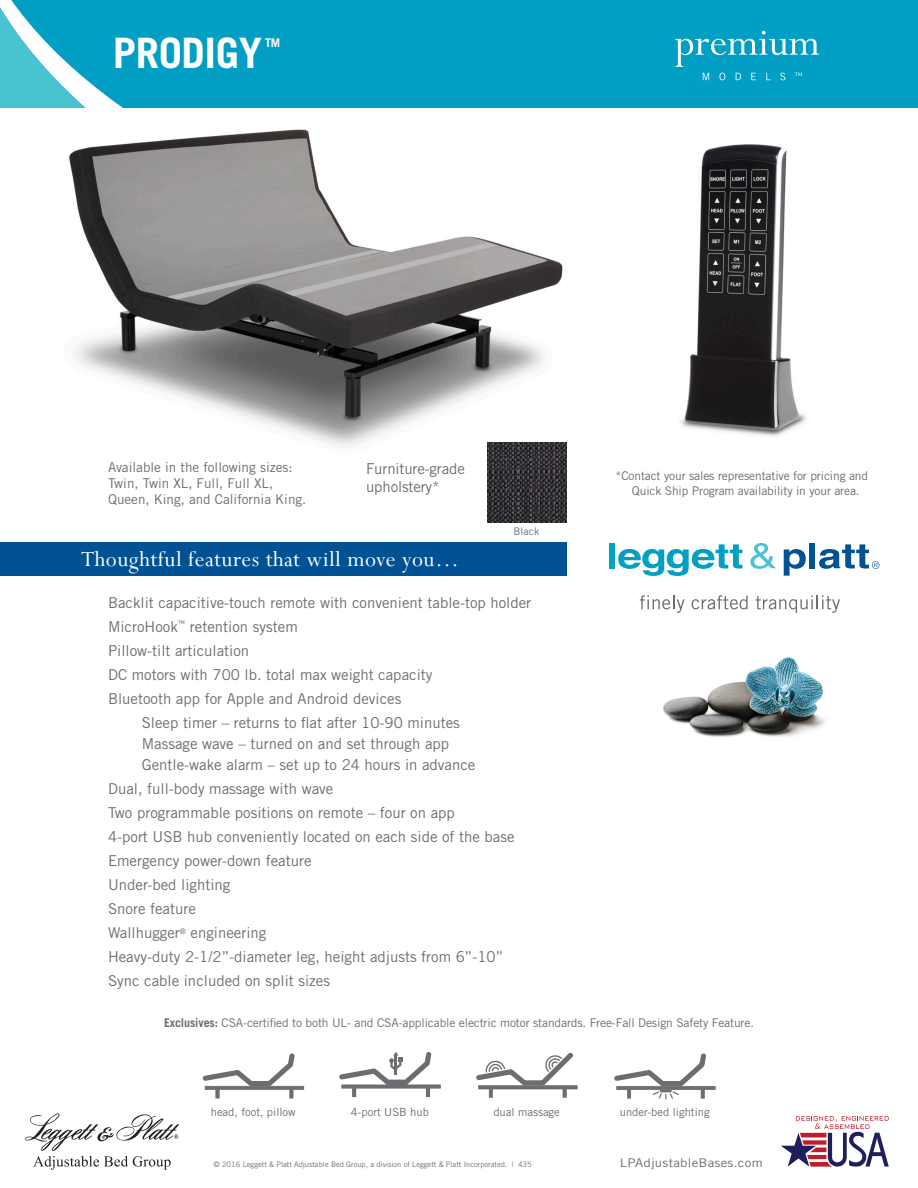
<style>
.page{position:relative;width:918px;height:1188px;background:#fff}
.page>*{position:absolute;margin:0;border:0;box-sizing:border-box;transform-origin:0 0}
.t1{font:700 42px "Trade Gothic";letter-spacing:-.01em;color:#fff}
.t2{font:24px "Perpetua";letter-spacing:.02em;color:#fff}
.t3{font:15px/18px "Trade Gothic";color:#6c6d70}
.t4{font:13.5px "Trade Gothic";color:#6c6d70}
.t5{font:12px/15px "Trade Gothic";letter-spacing:-.01em;color:#6c6d70}
.t6{font:12px "Trade Gothic";letter-spacing:.02em;color:#6c6d70;scale:1.1 1}
.t7{font:700 12px "Trade Gothic";color:#fff}
.t8{font:11.25px "Trade Gothic";color:#6c6d70}
.t9{font:10.5px "Trade Gothic";letter-spacing:.005em;color:#6c6d70}
.t10{font:7.5px "Trade Gothic";color:#6c6d70}
.s1{font-weight:700}
</style>
<div class="page">
<img style="left:663px;top:657px;width:163px;height:80px">
<div style="left:609px;top:543px;width:6px;height:25px;background:#009fc3"></div>
<svg style="left:618px;top:544px;width:125px;height:32px"></svg>
<svg style="left:750px;top:543px;width:26px;height:26px"></svg>
<svg style="left:784px;top:549px;width:22px;height:27px"></svg>
<div style="left:809px;top:543px;width:6px;height:25px;background:#005294"></div>
<svg style="left:819px;top:544px;width:60px;height:25px"></svg>
<svg style="left:640px;top:595px;width:45px;height:18px"></svg>
<svg style="left:692px;top:595px;width:56px;height:14px"></svg>
<svg style="left:756px;top:595px;width:84px;height:18px"></svg>
<div style="left:0;top:542px;width:567px;height:33px;background:#005294"></div>
<svg style="left:25px;top:1113px;width:154px;height:57px"></svg>
<div style="left:0;top:0;width:918px;height:108px;background:#009fc3"></div>
<svg style="left:0;top:0;width:123px;height:108px"></svg>
<svg style="left:781px;top:1116px;width:108px;height:51px"></svg>
<img style="left:681px;top:144px;width:126px;height:293px">
<img style="left:69px;top:129px;width:498px;height:317px">
<svg style="left:339px;top:1052px;width:102px;height:45px"></svg>
<hr style="left:395px;top:1055px;width:2px;height:20px;background:#6c6d70">
<svg style="left:476px;top:1052px;width:102px;height:46px"></svg>
<svg style="left:202px;top:1053px;width:102px;height:45px"></svg>
<svg style="left:614px;top:1053px;width:102px;height:47px"></svg>
<svg style="left:675px;top:31px;width:144px;height:49px"></svg>
<img style="left:487px;top:443px;width:80px;height:80px">
<p class="t1" style="left:113px;top:28px;width:151px">PRODIGY</p>
<p class="t7" style="left:265px;top:36px;width:17px">TM</p>
<p class="t4" style="left:108px;top:459px;width:186px">Available in the following sizes:</p>
<p class="t4" style="left:108px;top:475px;width:167px">Twin, Twin XL, Full, Full XL,</p>
<p class="t4" style="left:108px;top:491px;width:200px">Queen, King, and California King.</p>
<p class="t3" style="left:366px;top:460px;width:100px">Furniture-grade upholstery*</p>
<p class="t2" style="left:81px;top:544px;width:380px">Thoughtful features that will move you…</p>
<p class="t9" style="left:513px;top:525px;width:27px">Black</p>
<p class="t3" style="left:108px;top:594px;width:425px">Backlit capacitive-touch remote with convenient table-top holder</p>
<p class="t3" style="left:108px;top:618px;width:191px">MicroHook<sup>™</sup> retention system</p>
<p class="t3" style="left:108px;top:642px;width:143px">Pillow-tilt articulation</p>
<p class="t3" style="left:108px;top:666px;width:326px">DC motors with 700 lb. total max weight capacity</p>
<p class="t3" style="left:108px;top:690px;width:295px">Bluetooth app for Apple and Android devices</p>
<p class="t3" style="left:142px;top:714px;width:320px">Sleep timer – returns to flat after 10-90 minutes</p>
<p class="t3" style="left:142px;top:735px;width:309px">Massage wave – turned on and set through app</p>
<p class="t3" style="left:142px;top:756px;width:335px">Gentle-wake alarm – set up to 24 hours in advance</p>
<p class="t3" style="left:108px;top:780px;width:227px">Dual, full-body massage with wave</p>
<p class="t3" style="left:108px;top:804px;width:348px">Two programmable positions on remote – four on app</p>
<p class="t3" style="left:108px;top:828px;width:408px">4-port USB hub conveniently located on each side of the base</p>
<p class="t3" style="left:108px;top:852px;width:205px">Emergency power-down feature</p>
<p class="t3" style="left:108px;top:876px;width:124px">Under-bed lighting</p>
<p class="t3" style="left:108px;top:900px;width:89px">Snore feature</p>
<p class="t3" style="left:108px;top:924px;width:160px">Wallhugger<sup>®</sup> engineering</p>
<p class="t3" style="left:108px;top:948px;width:397px">Heavy-duty 2-1/2”-diameter leg, height adjusts from 6”-10”</p>
<p class="t3" style="left:108px;top:972px;width:224px">Sync cable included on split sizes</p>
<p class="t5" style="left:632px;top:468px;width:238px;text-indent:-16px">*Contact your sales representative for pricing and<br>Quick Ship Program availability in your area.</p>
<p class="t5" style="left:164px;top:1015px;width:592px"><span class="s1">Exclusives:</span> CSA-certified to both UL- and CSA-applicable electric motor standards. Free-Fall Design Safety Feature.</p>
<p class="t8" style="left:211px;top:1105px;width:86px">head, foot, pillow</p>
<p class="t8" style="left:351px;top:1105px;width:80px">4-port USB hub</p>
<p class="t8" style="left:493px;top:1105px;width:68px">dual massage</p>
<p class="t8" style="left:620px;top:1105px;width:91px">under-bed lighting</p>
<p class="t10" style="left:214px;top:1159px;width:320px">© 2016 Leggett &amp; Platt Adjustable Bed Group, a division of Leggett &amp; Platt Incorporated. | 435</p>
<p class="t6" style="left:620px;top:1156px;width:131px">LPAdjustableBases.com</p>
</div>
